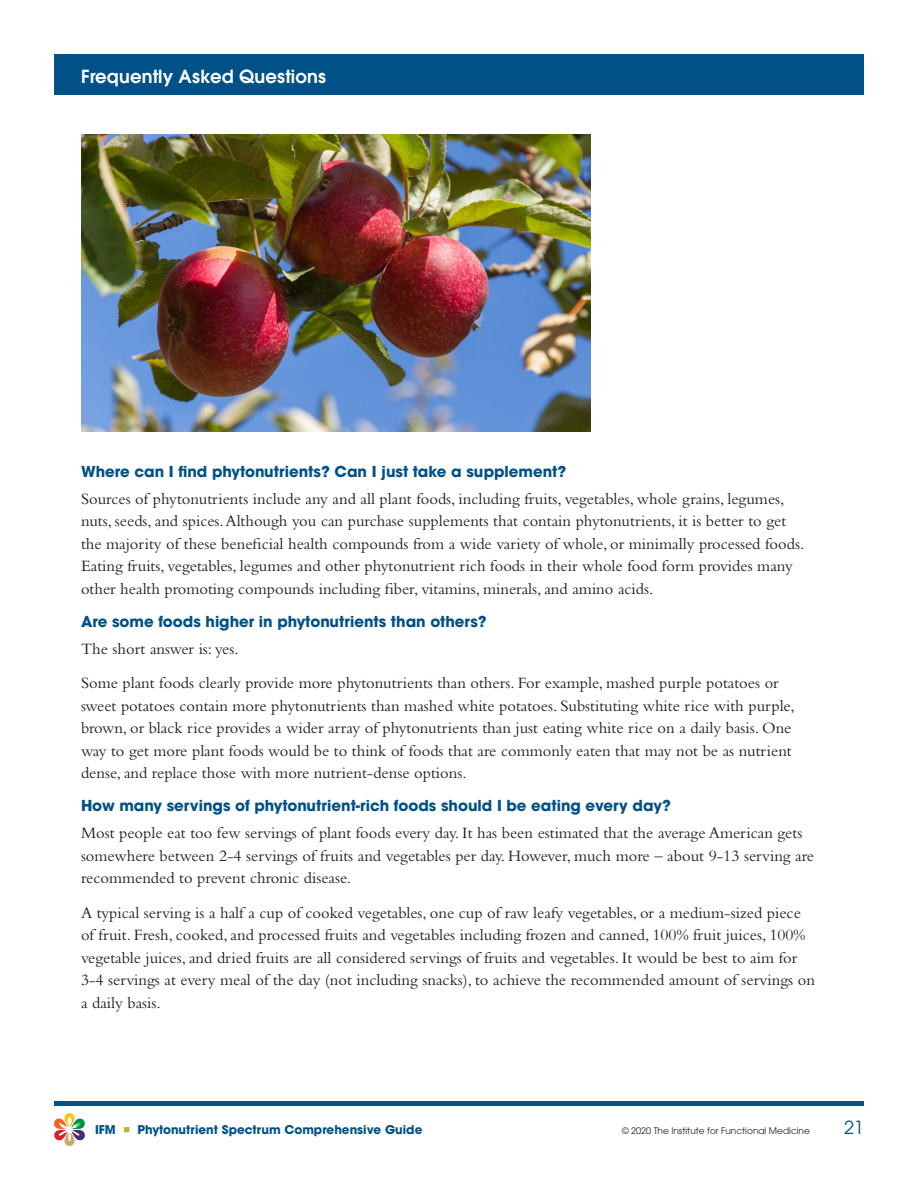
<style>
.page{position:relative;width:918px;height:1188px;background:#fff}
.page>*{position:absolute;margin:0;border:0;box-sizing:border-box;transform-origin:0 0}
.t1{font:600 18px "ITC Avant Garde Std";letter-spacing:.01em;color:#fff}
.t2{font:18px "ITC Avant Garde Std";color:#005187}
.Body{font:16.5px/22.5px "Bembo Std";color:#231f20}
.subhead_2{font:700 15px "ITC Avant Garde Std";color:#005187}
.t3{font:700 12px "ITC Avant Garde Std";color:#005187}
.t4{font:9px "ITC Avant Garde Std";color:#231f20}
.s1{color:#aebc21}
</style>
<div class="page">
<div style="left:54px;top:54px;width:810px;height:40px;background:#005187"></div>
<div style="left:54px;top:1101px;width:810px;height:5px;background:#005187"></div>
<svg style="left:54px;top:1113px;width:31px;height:33px"></svg>
<img style="left:81px;top:135px;width:510px;height:297px">
<p class="t1" style="left:81px;top:65px;width:247px">Frequently Asked Questions</p>
<p class="subhead_2" style="left:81px;top:461px;width:487px">Where can I find phytonutrients? Can I just take a supplement?</p>
<p class="Body" style="left:81px;top:487px;width:725px">Sources of phytonutrients include any and all plant foods, including fruits, vegetables, whole grains, legumes, nuts, seeds, and spices. Although you can purchase supplements that contain phytonutrients, it is better to get the majority of these beneficial health compounds from a wide variety of whole, or minimally processed foods.<br>Eating fruits, vegetables, legumes and other phytonutrient rich foods in their whole food form provides many other health promoting compounds including fiber, vitamins, minerals, and amino acids.</p>
<p class="subhead_2" style="left:81px;top:611px;width:407px">Are some foods higher in phytonutrients than others?</p>
<p class="Body" style="left:81px;top:637px;width:159px">The short answer is: yes.</p>
<p class="Body" style="left:81px;top:672px;width:715px">Some plant foods clearly provide more phytonutrients than others. For example, mashed purple potatoes or sweet potatoes contain more phytonutrients than mashed white potatoes. Substituting white rice with purple, brown, or black rice provides a wider array of phytonutrients than just eating white rice on a daily basis. One way to get more plant foods would be to think of foods that are commonly eaten that may not be as nutrient dense, and replace those with more nutrient-dense options.</p>
<p class="subhead_2" style="left:81px;top:796px;width:592px">How many servings of phytonutrient-rich foods should I be eating every day?</p>
<p class="Body" style="left:81px;top:822px;width:735px">Most people eat too few servings of plant foods every day. It has been estimated that the average American gets somewhere between 2-4 servings of fruits and vegetables per day. However, much more – about 9-13 serving are recommended to prevent chronic disease.</p>
<p class="Body" style="left:81px;top:901px;width:735px">A typical serving is a half a cup of cooked vegetables, one cup of raw leafy vegetables, or a medium-sized piece of fruit. Fresh, cooked, and processed fruits and vegetables including frozen and canned, 100% fruit juices, 100% vegetable juices, and dried fruits are all considered servings of fruits and vegetables. It would be best to aim for 3-4 servings at every meal of the day (not including snacks), to achieve the recommended amount of servings on a daily basis.</p>
<p class="t3" style="left:95px;top:1122px;width:329px">IFM <span class="s1">■</span> Phytonutrient Spectrum Comprehensive Guide</p>
<p class="t4" style="left:622px;top:1125px;width:189px">© 2020 The Institute for Functional Medicine</p>
<p class="t2" style="left:844px;top:1116px;width:21px">21</p>
</div>
